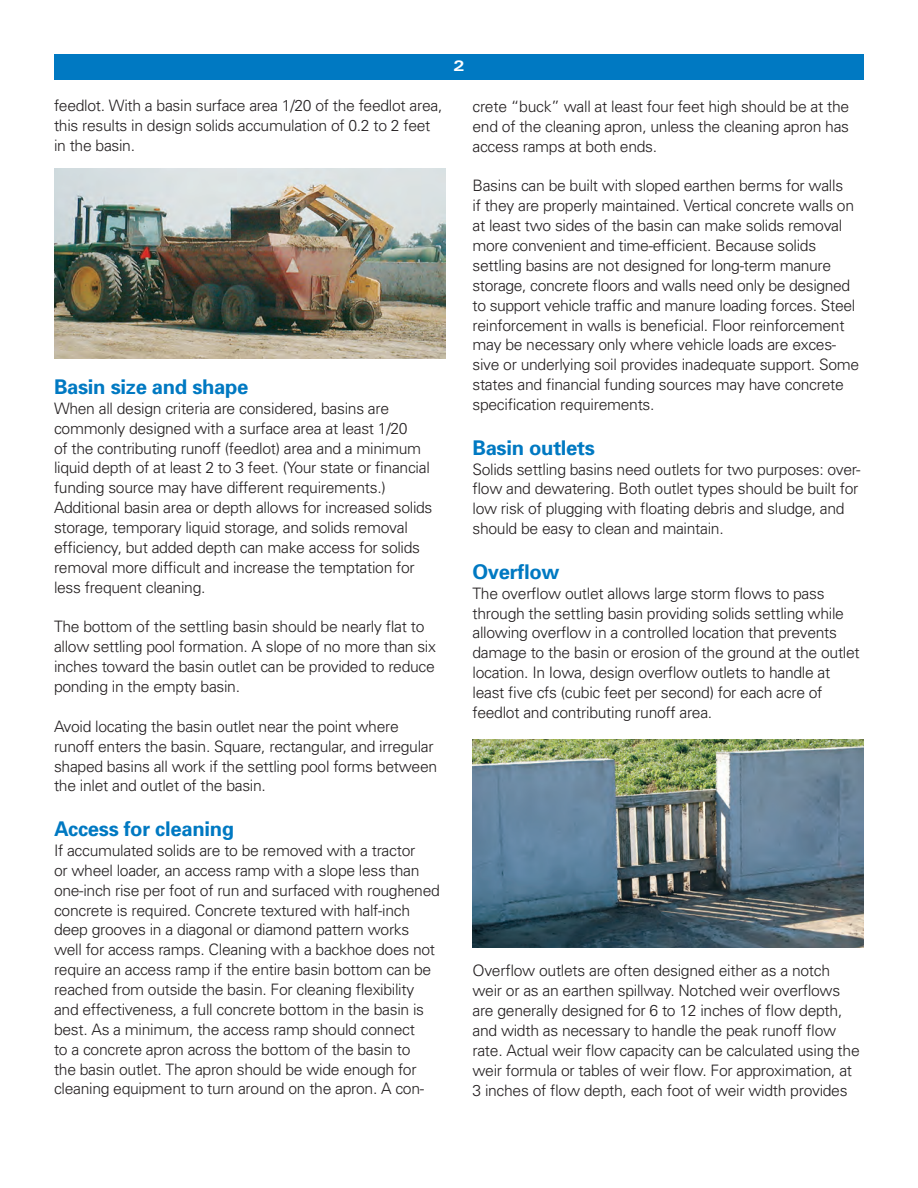
<style>
.page{position:relative;width:918px;height:1188px;background:#fff}
.page>*{position:absolute;margin:0;border:0;box-sizing:border-box;transform-origin:0 0}
.headers{font:700 20.25px "Univers";letter-spacing:-.015em;color:#0079c2}
.body_copy{font:300 15.75px/20px "Univers";letter-spacing:-.02em;color:#231f20}
.headers-2{font:700 expanded 15px "Univers";color:#fff}
</style>
<div class="page">
<div style="left:54px;top:54px;width:810px;height:25px;background:#0079c2"></div>
<img style="left:54px;top:168px;width:392px;height:190px">
<img style="left:472px;top:739px;width:392px;height:208px">
<p class="body_copy" style="left:54px;top:95px;width:390px">feedlot. With a basin surface area 1/20 of the feedlot area, this results in design solids accumulation of 0.2 to 2 feet in the basin.</p>
<p class="headers" style="left:54px;top:375px;width:196px">Basin size and shape</p>
<p class="body_copy" style="left:54px;top:398px;width:337px">When all design criteria are considered, basins are</p>
<p class="body_copy" style="left:54px;top:418px;width:355px">commonly designed with a surface area at least 1/20</p>
<p class="body_copy" style="left:54px;top:438px;width:369px">of the contributing runoff (feedlot) area and a minimum</p>
<p class="body_copy" style="left:54px;top:458px;width:377px">liquid depth of at least 2 to 3 feet. (Your state or financial funding source may have different requirements.)</p>
<p class="body_copy" style="left:54px;top:498px;width:380px">Additional basin area or depth allows for increased solids storage, temporary liquid storage, and solids removal efficiency, but added depth can make access for solids removal more difficult and increase the temptation for</p>
<p class="body_copy" style="left:54px;top:577px;width:153px">less frequent cleaning.</p>
<p class="body_copy" style="left:54px;top:617px;width:384px">The bottom of the settling basin should be nearly flat to allow settling pool formation. A slope of no more than six inches toward the basin outlet can be provided to reduce ponding in the empty basin.</p>
<p class="body_copy" style="left:54px;top:716px;width:346px">Avoid locating the basin outlet near the point where</p>
<p class="body_copy" style="left:54px;top:736px;width:385px">runoff enters the basin. Square, rectangular, and irregular shaped basins all work if the settling pool forms between the inlet and outlet of the basin.</p>
<p class="headers" style="left:54px;top:817px;width:182px">Access for cleaning</p>
<p class="body_copy" style="left:54px;top:840px;width:363px">If accumulated solids are to be removed with a tractor</p>
<p class="body_copy" style="left:54px;top:860px;width:387px">or wheel loader, an access ramp with a slope less than one-inch rise per foot of run and surfaced with roughened concrete is required. Concrete textured with half-inch deep grooves in a diagonal or diamond pattern works well for access ramps. Cleaning with a backhoe does not require an access ramp if the entire basin bottom can be reached from outside the basin. For cleaning flexibility</p>
<p class="body_copy" style="left:54px;top:999px;width:372px">and effectiveness, a full concrete bottom in the basin is best. As a minimum, the access ramp should connect</p>
<p class="body_copy" style="left:54px;top:1039px;width:358px">to a concrete apron across the bottom of the basin to</p>
<p class="body_copy" style="left:54px;top:1059px;width:372px">the basin outlet. The apron should be wide enough for cleaning equipment to turn around on the apron. A con-</p>
<p class="headers-2" style="left:453px;top:57px;width:13px">2</p>
<p class="body_copy" style="left:473px;top:96px;width:378px">crete “buck” wall at least four feet high should be at the end of the cleaning apron, unless the cleaning apron has</p>
<p class="body_copy" style="left:473px;top:136px;width:186px">access ramps at both ends.</p>
<p class="body_copy" style="left:473px;top:176px;width:388px">Basins can be built with sloped earthen berms for walls<br>if they are properly maintained. Vertical concrete walls on at least two sides of the basin can make solids removal more convenient and time-efficient. Because solids settling basins are not designed for long-term manure storage, concrete floors and walls need only be designed to support vehicle traffic and manure loading forces. Steel reinforcement in walls is beneficial. Floor reinforcement may be necessary only where vehicle loads are exces&shy;sive or underlying soil provides inadequate support. Some states and financial funding sources may have concrete specification requirements.</p>
<p class="headers" style="left:472px;top:435px;width:124px">Basin outlets</p>
<p class="body_copy" style="left:472px;top:459px;width:390px">Solids settling basins need outlets for two purposes: over&shy;flow and dewatering. Both outlet types should be built for low risk of plugging with floating debris and sludge, and should be easy to clean and maintain.</p>
<p class="headers" style="left:472px;top:559px;width:89px">Overflow</p>
<p class="body_copy" style="left:472px;top:583px;width:389px">The overflow outlet allows large storm flows to pass through the settling basin providing solids settling while allowing overflow in a controlled location that prevents damage to the basin or erosion of the ground at the outlet location. In Iowa, design overflow outlets to handle at least five cfs (cubic feet per second) for each acre of</p>
<p class="body_copy" style="left:472px;top:702px;width:241px">feedlot and contributing runoff area.</p>
<p class="body_copy" style="left:472px;top:961px;width:389px">Overflow outlets are often designed either as a notch weir or as an earthen spillway. Notched weir overflows are generally designed for 6 to 12 inches of flow depth, and width as necessary to handle the peak runoff flow rate. Actual weir flow capacity can be calculated using the weir formula or tables of weir flow. For approximation, at 3 inches of flow depth, each foot of weir width provides</p>
</div>
